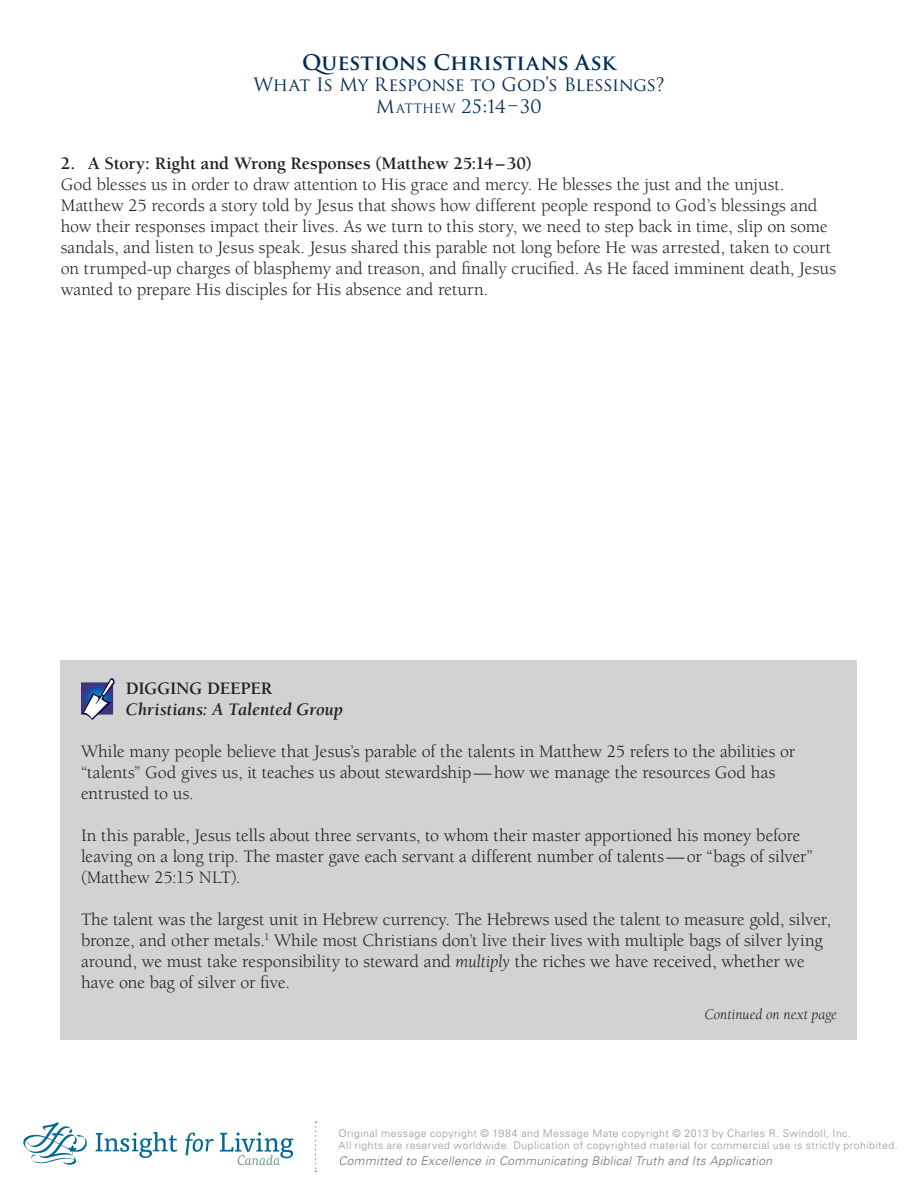
<style>
.page{position:relative;width:918px;height:1188px;background:#fff}
.page>*{position:absolute;margin:0;border:0;box-sizing:border-box;transform-origin:0 0}
.Page_Title{font:700 21px "Trajan Pro";letter-spacing:-.005em;color:#002c55}
.Feature_1st_Prgph{font:18px/21px "Berkeley";color:#231f20}
.Body_Copy{font:18px/21px "Berkeley";color:#231f20}
.Heading_sub-level{font:700 18px "Berkeley";letter-spacing:-.01em;color:#231f20}
.Feature_head_LOL{font:italic 700 18px/21px "Berkeley";letter-spacing:-.005em;color:#231f20}
.Page_Subtitle{font:18px "Trajan Pro";letter-spacing:-.02em;color:#002c55}
.Page_Reference{font:18px "Trajan";color:#002c55}
.Feature_1st_Prgph-2{font:italic 15px "Berkeley";letter-spacing:.005em;color:#231f20}
.t1{font:italic 300 12px "Univers";letter-spacing:.03em;color:#6c6d70}
.t2{font:300 10.5px/12px "Univers";letter-spacing:.045em;color:#939598}
.s1{font-size:12.6px}
.s2{font-style:normal}
.s3{font-style:italic}
</style>
<div class="page">
<svg style="left:23px;top:1122px;width:64px;height:44px"></svg>
<svg style="left:95px;top:1132px;width:82px;height:26px"></svg>
<svg style="left:185px;top:1133px;width:29px;height:22px"></svg>
<svg style="left:220px;top:1132px;width:73px;height:33px"></svg>
<svg style="left:315px;top:1121px;width:1px;height:51px"></svg>
<div style="left:61px;top:660px;width:796px;height:380px;background:#d1d2d4"></div>
<svg style="left:81px;top:678px;width:34px;height:42px"></svg>
<p class="Page_Title" style="left:302px;top:49px;width:315px">Questions Christians Ask</p>
<p class="Page_Subtitle" style="left:253px;top:73px;width:413px">What Is My Response to God’s Blessings?</p>
<p class="Page_Reference" style="left:376px;top:96px;width:168px">M<span class="s1">ATTHEW</span> 25:14–30</p>
<p class="Heading_sub-level" style="left:61px;top:154px;width:472px">2. A Story: Right and Wrong Responses (Matthew 25:14–30)</p>
<p class="Body_Copy" style="left:61px;top:175px;width:777px">God blesses us in order to draw attention to His grace and mercy. He blesses the just and the unjust.<br>Matthew 25 records a story told by Jesus that shows how different people respond to God’s blessings and how their responses impact their lives. As we turn to this story, we need to step back in time, slip on some sandals, and listen to Jesus speak. Jesus shared this parable not long before He was arrested, taken to court on trumped-up charges of blasphemy and treason, and finally crucified. As He faced imminent death, Jesus wanted to prepare His disciples for His absence and return.</p>
<p class="Feature_head_LOL" style="left:126px;top:678px;width:219px"><span class="s2">DIGGING DEEPER<br></span>Christians: A Talented Group</p>
<p class="Feature_1st_Prgph" style="left:81px;top:741px;width:716px">While many people believe that Jesus’s parable of the talents in Matthew 25 refers to the abilities or “talents” God gives us, it teaches us about stewardship—how we manage the resources God has entrusted to us.</p>
<p class="Feature_1st_Prgph" style="left:81px;top:825px;width:733px">In this parable, Jesus tells about three servants, to whom their master apportioned his money before leaving on a long trip. The master gave each servant a different number of talents—or “bags of silver” (Matthew 25:15 NLT).</p>
<p class="Feature_1st_Prgph" style="left:81px;top:909px;width:752px">The talent was the largest unit in Hebrew currency. The Hebrews used the talent to measure gold, silver, bronze, and other metals.<sup>1</sup> While most Christians don’t live their lives with multiple bags of silver lying around, we must take responsibility to steward and <span class="s3">multiply</span> the riches we have received, whether we have one bag of silver or five.</p>
<p class="Feature_1st_Prgph-2" style="left:704px;top:1006px;width:134px">Continued on next page</p>
<p class="t2" style="left:339px;top:1127px;width:561px">Original message copyright © 1984 and Message Mate copyright © 2013 by Charles R. Swindoll, Inc.<br>All rights are reserved worldwide. Duplication of copyrighted material for commercial use is strictly prohibited.</p>
<p class="t1" style="left:339px;top:1154px;width:435px">Committed to Excellence in Communicating Biblical Truth and Its Application</p>
</div>
